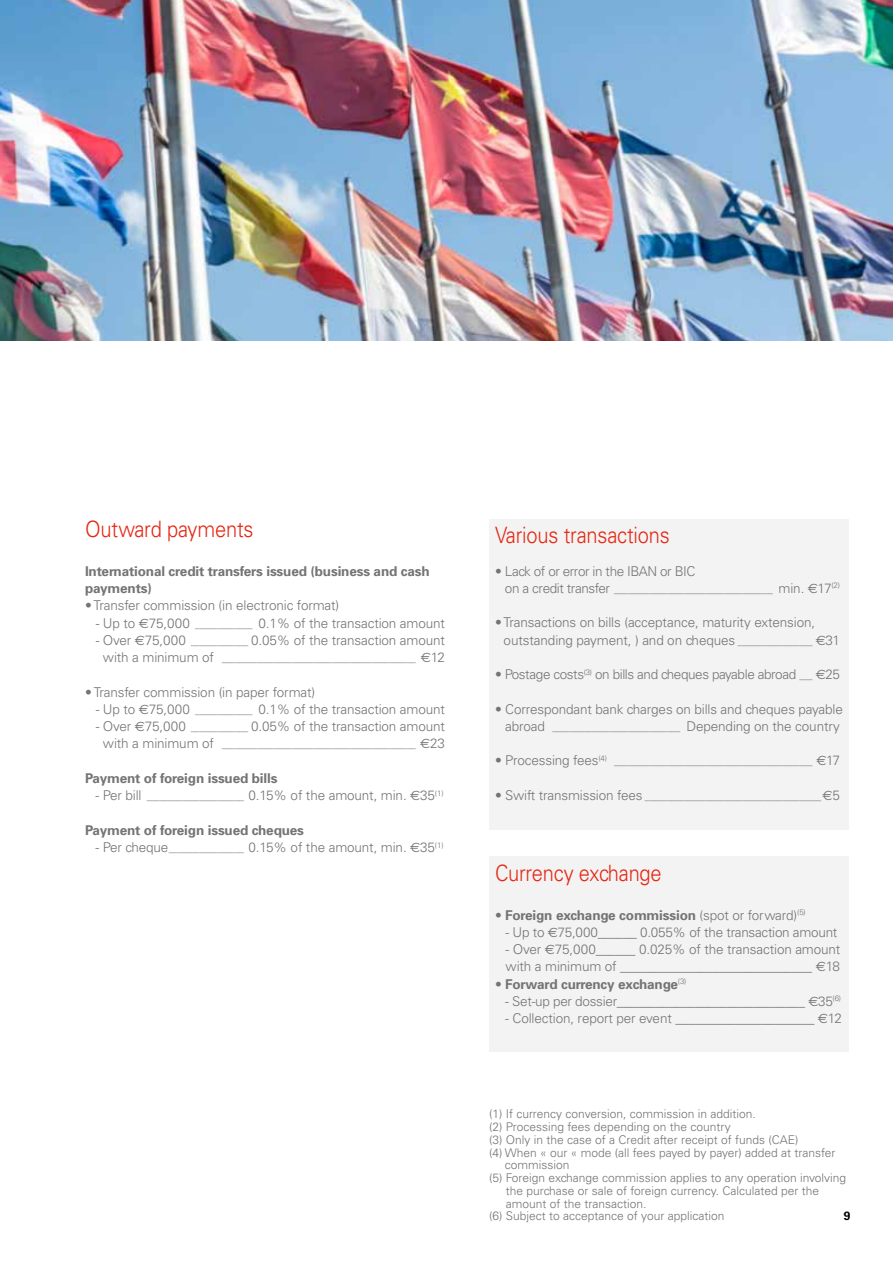
<style>
.page{position:relative;width:893px;height:1263px;background:#fff}
.page>*{position:absolute;margin:0;border:0;box-sizing:border-box;transform-origin:0 0}
.t1{font:300 22.5px "Univers";letter-spacing:-.01em;color:#e52713;scale:.89 1}
.t2{font:300 13.5px/17.2px "Univers";letter-spacing:-.01em;color:#757474}
.t3{font:700 13.5px/17.2px "Univers";letter-spacing:-.01em;color:#757474}
.t4{font:300 13.5px "Univers";letter-spacing:-.03em;color:#757474}
.t5{font:300 12px "Univers";color:#757474}
.t6{font:700 12px "Univers";color:#000}
.t7{font:300 9px "Univers";color:#757474}
.s1{font-family:"Euro Sans";font-weight:400}
.s2{font-size:9px}
.s3{font-size:13.5px}
.s4{font-family:"Euro Sans";font-weight:400;font-size:13.5px}
.s5{font-weight:300}
</style>
<div class="page">
<img style="left:0;top:0;width:893px;height:340px">
<div style="left:489px;top:519px;width:360px;height:310px;background:#f3f3f3"></div>
<div style="left:489px;top:856px;width:360px;height:196px;background:#f3f3f3"></div>
<h1 class="t1" style="left:85px;top:516px;width:191px">Outward payments</h1>
<p class="t3" style="left:85px;top:562px;width:346px">International credit transfers issued (business and cash payments)</p>
<p class="t2" style="left:85px;top:597px;width:256px">• Transfer commission (in electronic format)</p>
<p class="t2" style="left:96px;top:614px;width:351px">- Up to <span class="s1">E</span>75,000 <span class="s2">_____________</span> 0.1% of the transaction amount</p>
<p class="t2" style="left:96px;top:631px;width:351px">- Over <span class="s1">E</span>75,000 <span class="s2">_____________</span> 0.05% of the transaction amount</p>
<p class="t7" style="left:103px;top:654px;width:344px"><span class="s3">with a minimum of</span> ____________________________________________ <span class="s4">E</span><span class="s3">12</span></p>
<p class="t2" style="left:85px;top:683px;width:232px">• Transfer commission (in paper format)</p>
<p class="t2" style="left:96px;top:700px;width:351px">- Up to <span class="s1">E</span>75,000 <span class="s2">_____________</span> 0.1% of the transaction amount</p>
<p class="t2" style="left:96px;top:717px;width:351px">- Over <span class="s1">E</span>75,000 <span class="s2">_____________</span> 0.05% of the transaction amount</p>
<p class="t7" style="left:103px;top:740px;width:344px"><span class="s3">with a minimum of</span> ____________________________________________ <span class="s4">E</span><span class="s3">23</span></p>
<p class="t3" style="left:85px;top:769px;width:194px">Payment of foreign issued bills</p>
<p class="t2" style="left:96px;top:786px;width:350px">- Per bill <span class="s2">______________________</span> 0.15% of the amount, min. <span class="s1">E</span>35<sup>(1)</sup></p>
<p class="t3" style="left:85px;top:821px;width:220px">Payment of foreign issued cheques</p>
<p class="t2" style="left:96px;top:838px;width:349px">- Per cheque<span class="s2">_________________</span> 0.15% of the amount, min. <span class="s1">E</span>35<sup>(1)</sup></p>
<h1 class="t1" style="left:495px;top:522px;width:198px">Various transactions</h1>
<p class="t4" style="left:495px;top:563px;width:202px">• Lack of or error in the IBAN or BIC</p>
<p class="t7" style="left:505px;top:584px;width:337px"><span class="s3">on a credit transfer</span> ____________________________________ <span class="s3">min.</span> <span class="s4">E</span><span class="s3">17</span><sup>(2)</sup></p>
<p class="t2" style="left:504px;top:613px;width:338px;text-indent:-9px">• Transactions on bills (acceptance, maturity extension, outstanding payment, ) and on cheques <span class="s2">_________________</span> <span class="s1">E</span>31</p>
<p class="t4" style="left:495px;top:666px;width:347px">• Postage costs<sup>(3)</sup> on bills and cheques payable abroad <span class="s2">___</span> <span class="s1">E</span>25</p>
<p class="t2" style="left:495px;top:700px;width:349px">• Correspondant bank charges on bills and cheques payable</p>
<p class="t7" style="left:505px;top:722px;width:336px"><span class="s3">abroad</span> _____________________________ <span class="s3">Depending on the country</span></p>
<p class="t2" style="left:495px;top:751px;width:114px">• Processing fees<sup>(4)</sup></p>
<p class="t7" style="left:614px;top:757px;width:227px">_____________________________________________ <span class="s4">E</span><span class="s3">17</span></p>
<p class="t7" style="left:495px;top:791px;width:346px"><span class="s3">• Swift transmission fees</span> ________________________________________<span class="s4">E</span><span class="s3">5</span></p>
<h1 class="t1" style="left:495px;top:860px;width:189px">Currency exchange</h1>
<p class="t3" style="left:495px;top:906px;width:312px"><span class="s5">•</span> Foreign exchange commission <span class="s5">(spot or forward)</span><sup>(5)</sup></p>
<p class="t2" style="left:506px;top:923px;width:333px">- Up to <span class="s1">E</span>75,000______ 0.055% of the transaction amount</p>
<p class="t2" style="left:506px;top:940px;width:336px">- Over <span class="s1">E</span>75,000______ 0.025% of the transaction amount with a minimum of _____________________________ <span class="s1">E</span>18</p>
<p class="t3" style="left:495px;top:975px;width:193px"><span class="s5">•</span> Forward currency exchange<sup>(3)</sup></p>
<p class="t2" style="left:505px;top:992px;width:337px">- Set-up per dossier_____________________________ <span class="s1">E</span>35<sup>(6)</sup></p>
<p class="t2" style="left:505px;top:1009px;width:338px">- Collection, report per event _____________________ <span class="s1">E</span>12</p>
<p class="t5" style="left:489px;top:1107px;width:268px">(1) If currency conversion, commission in addition.</p>
<p class="t5" style="left:489px;top:1120px;width:243px">(2) Processing fees depending on the country</p>
<p class="t5" style="left:489px;top:1132px;width:311px">(3) Only in the case of a Credit after receipt of funds (CAE)</p>
<p class="t5" style="left:489px;top:1145px;width:348px">(4) When « our « mode (all fees payed by payer) added at transfer</p>
<p class="t5" style="left:505px;top:1158px;width:66px">commission</p>
<p class="t5" style="left:489px;top:1171px;width:359px">(5) Foreign exchange commission applies to any operation involving</p>
<p class="t5" style="left:506px;top:1183px;width:315px">the purchase or sale of foreign currency. Calculated per the</p>
<p class="t5" style="left:506px;top:1196px;width:142px">amount of the transaction.</p>
<p class="t5" style="left:489px;top:1209px;width:237px">(6) Subject to acceptance of your application</p>
<p class="t6" style="left:844px;top:1208px;width:8px">9</p>
</div>
